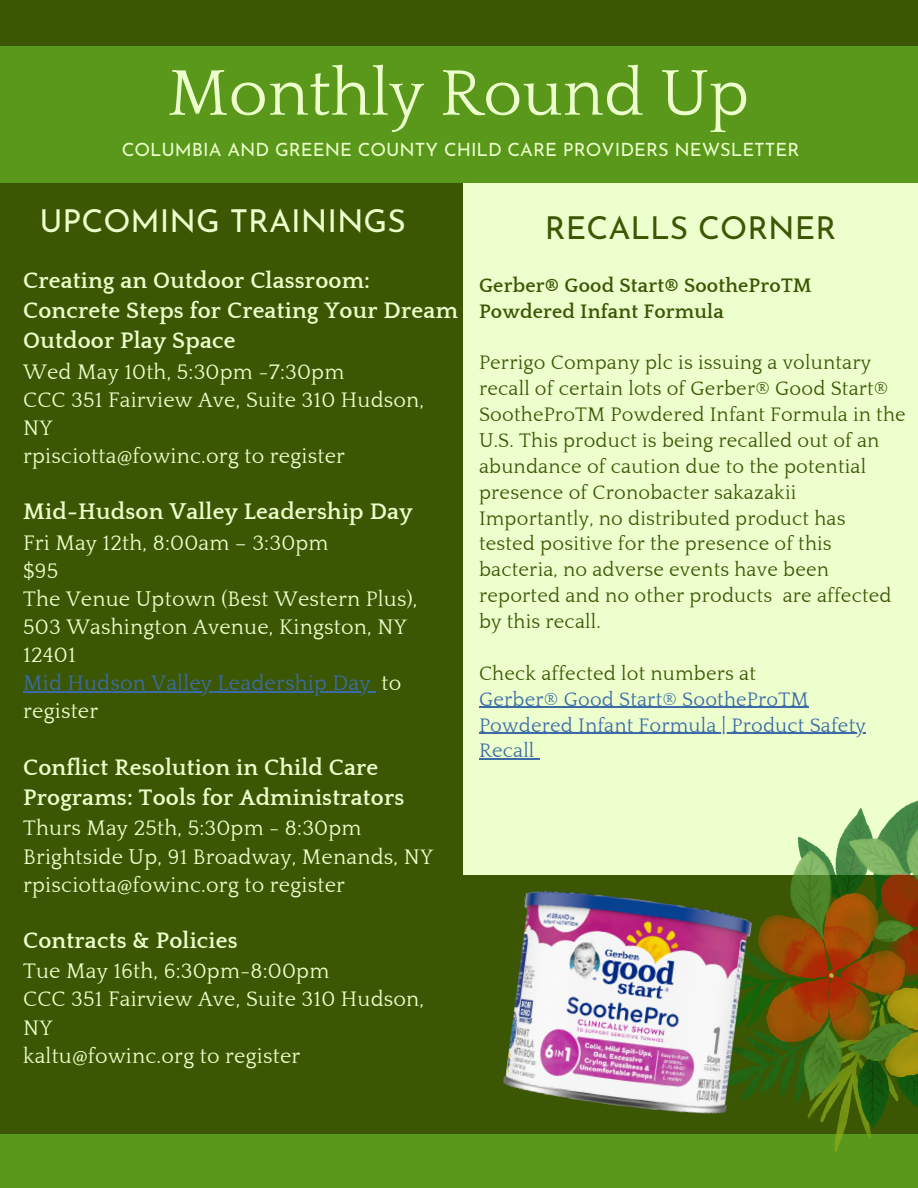
<style>
.page{position:relative;width:918px;height:1188px;background:#3b5704}
.page>*{position:absolute;margin:0;border:0;box-sizing:border-box;transform-origin:0 0}
.t1{font:67.35px "Quattrocento";color:#edffcc}
.t2{font:31.65px "Josefin Sans";color:#edffcc}
.t3{font:31.65px "Josefin Sans";color:#3b5704}
.t4{font:700 23.1px/30.3px "Quattrocento";letter-spacing:.01em;color:#edffcc}
.t5{font:21.6px/28.2px "Quattrocento";letter-spacing:.01em;color:#edffcc}
.t6{font:20.1px/25.8px "Quattrocento";letter-spacing:.01em;color:#3b5704}
.t7{font:20.1px/25.8px "Quattrocento";letter-spacing:.01em;color:#3c6ca8}
.t8{font:700 20.1px/25.8px "Quattrocento";letter-spacing:.01em;color:#3b5704}
.t9{font:18.3px "Josefin Sans";color:#edffcc}
.s1{color:#3c6ca8}
</style>
<div class="page">
<div style="left:0;top:47px;width:918px;height:136px;background:#59981a"></div>
<div style="left:0;top:1135px;width:918px;height:53px;background:#59981a"></div>
<div style="left:463px;top:183px;width:455px;height:691px;background:#edffcc"></div>
<img style="left:662px;top:800px;width:256px;height:352px">
<img style="left:498px;top:874px;width:257px;height:258px">
<hr style="left:479px;top:707px;width:330px;height:1px;background:#3c6ca8">
<hr style="left:479px;top:733px;width:387px;height:1px;background:#3c6ca8">
<hr style="left:479px;top:759px;width:56px;height:1px;background:#3c6ca8">
<hr style="left:23px;top:691px;width:348px;height:2px;background:#3c6ca8">
<h1 class="t1" style="left:168px;top:57px;width:583px">Monthly Round Up</h1>
<p class="t9" style="left:122px;top:142px;width:679px">COLUMBIA AND GREENE COUNTY CHILD CARE PROVIDERS NEWSLETTER</p>
<h2 class="t2" style="left:39px;top:208px;width:368px">UPCOMING TRAININGS</h2>
<p class="t4" style="left:23px;top:266px;width:436px">Creating an Outdoor Classroom:<br>Concrete Steps for Creating Your Dream<br>Outdoor Play Space</p>
<p class="t5" style="left:23px;top:358px;width:403px">Wed May 10th, 5:30pm -7:30pm<br>CCC 351 Fairview Ave, Suite 310 Hudson,<br>NY<br>rpisciotta@fowinc.org to register</p>
<p class="t4" style="left:23px;top:497px;width:391px">Mid-Hudson Valley Leadership Day</p>
<p class="t5" style="left:23px;top:529px;width:396px">Fri May 12th, 8:00am – 3:30pm<br>$95<br>The Venue Uptown (Best Western Plus),<br>503 Washington Avenue, Kingston, NY<br>12401<br><span class="s1">Mid Hudson Valley Leadership Day</span> to register</p>
<p class="t4" style="left:23px;top:753px;width:383px">Conflict Resolution in Child Care<br>Programs: Tools for Administrators</p>
<p class="t5" style="left:23px;top:815px;width:412px">Thurs May 25th, 5:30pm - 8:30pm<br>Brightside Up, 91 Broadway, Menands, NY rpisciotta@fowinc.org to register</p>
<p class="t4" style="left:23px;top:926px;width:216px">Contracts &amp; Policies</p>
<p class="t5" style="left:23px;top:958px;width:403px">Tue May 16th, 6:30pm-8:00pm<br>CCC 351 Fairview Ave, Suite 310 Hudson,<br>NY<br>kaltu@fowinc.org to register</p>
<h2 class="t3" style="left:545px;top:215px;width:293px">RECALLS CORNER</h2>
<p class="t8" style="left:479px;top:273px;width:334px">Gerber® Good Start® SootheProTM<br>Powdered Infant Formula</p>
<p class="t6" style="left:479px;top:350px;width:428px">Perrigo Company plc is issuing a voluntary recall of certain lots of Gerber® Good Start® SootheProTM Powdered Infant Formula in the U.S. This product is being recalled out of an abundance of caution due to the potential presence of Cronobacter sakazakii Importantly, no distributed product has tested positive for the presence of this bacteria, no adverse events have been reported and no other products are affected by this recall.</p>
<p class="t6" style="left:479px;top:661px;width:278px">Check affected lot numbers at</p>
<p class="t7" style="left:479px;top:687px;width:388px">Gerber® Good Start® SootheProTM<br>Powdered Infant Formula | Product Safety<br>Recall</p>
</div>
